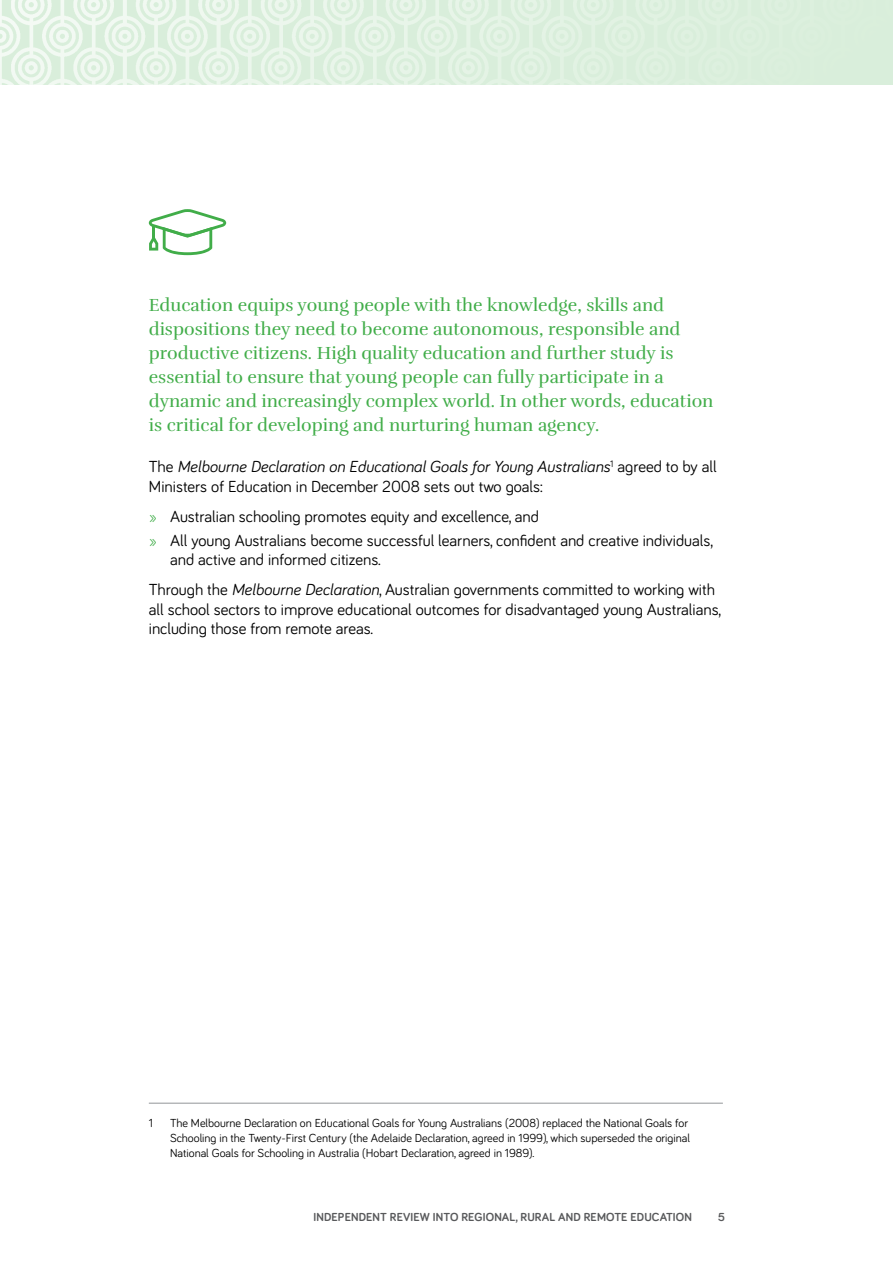
<style>
.page{position:relative;width:893px;height:1263px;background:#fff}
.page>*{position:absolute;margin:0;border:0;box-sizing:border-box;transform-origin:0 0}
.Breakout{font:18px/24px "Rufina";color:#41ad49}
.Body{font:16.5px/19.5px "Bariol";color:#000}
.Footnote_text{font:12px/15px "Bariol";color:#000}
.t1{font:700 12px "Bariol";letter-spacing:.01em;color:#58595b}
.s1{font-style:italic}
.s2{color:#41ad49}
</style>
<div class="page">
<img style="left:0;top:0;width:893px;height:85px">
<hr style="left:149px;top:1103px;width:574px;height:1px;background:#939598">
<svg style="left:149px;top:209px;width:77px;height:46px"></svg>
<p class="Breakout" style="left:149px;top:294px;width:566px">Education equips young people with the knowledge, skills and dispositions they need to become autonomous, responsible and productive citizens. High quality education and further study is essential to ensure that young people can fully participate in a dynamic and increasingly complex world. In other words, education is critical for developing and nurturing human agency.</p>
<p class="Body" style="left:149px;top:456px;width:569px">The <span class="s1">Melbourne Declaration on Educational Goals for Young Australians</span><sup>1</sup> agreed to by all<br>Ministers of Education in December 2008 sets out two goals:</p>
<p class="Body" style="left:149px;top:506px;width:392px"><span class="s2">»</span> Australian schooling promotes equity and excellence, and</p>
<p class="Body" style="left:170px;top:530px;width:544px;text-indent:-21px"><span class="s2">»</span> All young Australians become successful learners, confident and creative individuals, and active and informed citizens.</p>
<p class="Body" style="left:149px;top:579px;width:574px">Through the <span class="s1">Melbourne Declaration</span>, Australian governments committed to working with all school sectors to improve educational outcomes for disadvantaged young Australians, including those from remote areas.</p>
<p class="Footnote_text" style="left:149px;top:1114px;width:6px">1</p>
<p class="Footnote_text" style="left:170px;top:1114px;width:521px">The Melbourne Declaration on Educational Goals for Young Australians (2008) replaced the National Goals for<br>Schooling in the Twenty-First Century (the Adelaide Declaration, agreed in 1999), which superseded the original<br>National Goals for Schooling in Australia (Hobart Declaration, agreed in 1989).</p>
<p class="t1" style="left:314px;top:1209px;width:380px">INDEPENDENT REVIEW INTO REGIONAL, RURAL AND REMOTE EDUCATION</p>
<p class="t1" style="left:718px;top:1209px;width:8px">5</p>
</div>
